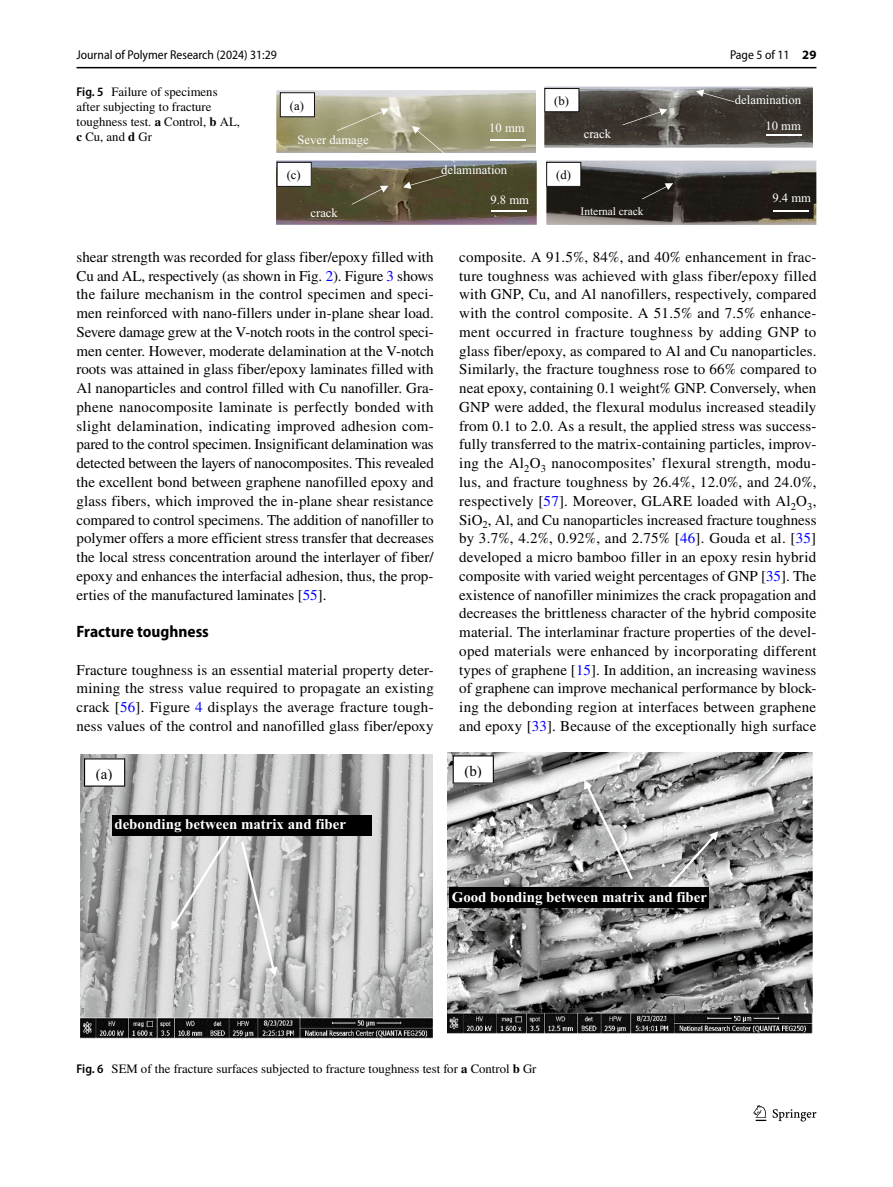
<style>
.page{position:relative;width:893px;height:1187px;background:#fff}
.page>*{position:absolute;margin:0;border:0;box-sizing:border-box;transform-origin:0 0}
.t1{font:700 semi-condensed 16.5px "Myriad Pro";color:#000}
.t2{font:15px/18.8px "STIX";letter-spacing:.005em;color:#000;text-align:justify}
.t3{font:14.85px "Times New Roman PS Bold MT3";color:#fff}
.t4{font:14.85px "Times New Roman PSMT4";color:#000}
.t5{font:12.75px/15px "STIX";color:#000}
.t6{font:semi-condensed 12.75px "Myriad Pro";color:#000}
.t7{font:12.6px "Times New Roman PSMT3";color:#fff}
.t8{font:12.6px "Times New Roman PSMT3";color:#000}
.t9{font:11.4px "Times New Roman PSMT3";color:#fff}
.s1{font-weight:700;font-stretch:normal}
.s2{font-family:"Myriad Pro";font-weight:600;font-stretch:semi-condensed}
.s3{font-weight:700}
.s4{color:#00f}
</style>
<div class="page">
<hr style="left:77px;top:67px;width:739px;height:1px;background:#000">
<svg style="left:753px;top:1105px;width:13px;height:15px"></svg>
<svg style="left:773px;top:1109px;width:43px;height:12px"></svg>
<img style="left:277px;top:90px;width:259px;height:63px">
<img style="left:276px;top:161px;width:260px;height:64px">
<img style="left:544px;top:87px;width:268px;height:60px">
<img style="left:546px;top:161px;width:270px;height:63px">
<svg style="left:280px;top:92px;width:35px;height:25px"></svg>
<svg style="left:544px;top:88px;width:35px;height:24px"></svg>
<svg style="left:277px;top:162px;width:35px;height:25px"></svg>
<svg style="left:546px;top:162px;width:35px;height:25px"></svg>
<svg style="left:642px;top:183px;width:31px;height:16px"></svg>
<svg style="left:622px;top:108px;width:45px;height:17px"></svg>
<svg style="left:337px;top:108px;width:52px;height:23px"></svg>
<svg style="left:352px;top:186px;width:36px;height:19px"></svg>
<svg style="left:403px;top:174px;width:44px;height:15px"></svg>
<svg style="left:412px;top:126px;width:43px;height:36px"></svg>
<svg style="left:696px;top:89px;width:38px;height:13px"></svg>
<hr style="left:490px;top:139px;width:36px;height:2px;background:#fff">
<hr style="left:491px;top:210px;width:36px;height:2px;background:#fff">
<hr style="left:766px;top:134px;width:36px;height:2px;background:#fff">
<hr style="left:773px;top:210px;width:36px;height:2px;background:#fff">
<svg style="left:432px;top:754px;width:380px;height:283px"></svg>
<img style="left:447px;top:752px;width:365px;height:280px">
<svg style="left:584px;top:779px;width:49px;height:100px;background:#9f9f9f"></svg>
<div style="left:450px;top:887px;width:259px;height:21px;background:#000"></div>
<svg style="left:668px;top:831px;width:50px;height:56px;background:#a2a2a2"></svg>
<img style="left:81px;top:754px;width:351px;height:283px">
<svg style="left:171px;top:835px;width:61px;height:95px;background:#c9c9c9"></svg>
<div style="left:112px;top:815px;width:260px;height:20px;background:#000"></div>
<svg style="left:241px;top:841px;width:36px;height:135px;background:#bfbfbf"></svg>
<svg style="left:453px;top:755px;width:41px;height:28px"></svg>
<svg style="left:84px;top:758px;width:41px;height:28px"></svg>
<p class="t6" style="left:77px;top:48px;width:202px">Journal of Polymer Research (2024) 31:29</p>
<p class="t6" style="left:730px;top:48px;width:88px">Page 5 of 11 <span class="s1">29</span></p>
<p class="t5" style="left:77px;top:85px;width:165px"><span class="s2">Fig. 5</span> Failure of specimens after subjecting to fracture toughness test. <span class="s3">a</span> Control, <span class="s3">b</span> AL, <span class="s3">c</span> Cu, and <span class="s3">d</span> Gr</p>
<p class="t8" style="left:290px;top:101px;width:16px">(a)</p>
<p class="t8" style="left:554px;top:97px;width:16px">(b)</p>
<p class="t7" style="left:297px;top:136px;width:73px">Sever damage</p>
<p class="t7" style="left:489px;top:123px;width:37px">10 mm</p>
<p class="t7" style="left:441px;top:165px;width:68px">delamination</p>
<p class="t8" style="left:287px;top:170px;width:16px">(c)</p>
<p class="t8" style="left:556px;top:170px;width:16px">(d)</p>
<p class="t7" style="left:310px;top:209px;width:29px">crack</p>
<p class="t7" style="left:490px;top:195px;width:40px">9.8 mm</p>
<p class="t7" style="left:584px;top:129px;width:29px">crack</p>
<p class="t9" style="left:581px;top:207px;width:64px">Internal crack</p>
<p class="t7" style="left:735px;top:96px;width:68px">delamination</p>
<p class="t7" style="left:765px;top:121px;width:37px">10 mm</p>
<p class="t7" style="left:772px;top:193px;width:40px">9.4 mm</p>
<p class="t2" style="left:77px;top:248px;width:359px">shear strength was recorded for glass fiber/epoxy filled with Cu and AL, respectively (as shown in Fig. <span class="s4">2</span>). Figure <span class="s4">3</span> shows the failure mechanism in the control specimen and speci&shy;men reinforced with nano-fillers under in-plane shear load.<br>Severe damage grew at the V-notch roots in the control speci&shy;men center. However, moderate delamination at the V-notch roots was attained in glass fiber/epoxy laminates filled with Al nanoparticles and control filled with Cu nanofiller. Gra&shy;phene nanocomposite laminate is perfectly bonded with slight delamination, indicating improved adhesion com&shy;pared to the control specimen. Insignificant delamination was detected between the layers of nanocomposites. This revealed the excellent bond between graphene nanofilled epoxy and glass fibers, which improved the in-plane shear resistance compared to control specimens. The addition of nanofiller to polymer offers a more efficient stress transfer that decreases the local stress concentration around the interlayer of fiber/ epoxy and enhances the interfacial adhesion, thus, the prop&shy;erties of the manufactured laminates [<span class="s4">55</span>].</p>
<p class="t1" style="left:77px;top:622px;width:134px">Fracture toughness</p>
<p class="t2" style="left:77px;top:661px;width:359px">Fracture toughness is an essential material property deter&shy;mining the stress value required to propagate an existing crack [<span class="s4">56</span>]. Figure <span class="s4">4</span> displays the average fracture tough&shy;ness values of the control and nanofilled glass fiber/epoxy</p>
<p class="t4" style="left:96px;top:768px;width:18px">(a)</p>
<p class="t3" style="left:114px;top:813px;width:233px">debonding between matrix and fiber</p>
<p class="t2" style="left:459px;top:248px;width:359px">composite. A 91.5%, 84%, and 40% enhancement in frac&shy;ture toughness was achieved with glass fiber/epoxy filled with GNP, Cu, and Al nanofillers, respectively, compared with the control composite. A 51.5% and 7.5% enhance&shy;ment occurred in fracture toughness by adding GNP to glass fiber/epoxy, as compared to Al and Cu nanoparticles.<br>Similarly, the fracture toughness rose to 66% compared to neat epoxy, containing 0.1 weight% GNP. Conversely, when GNP were added, the flexural modulus increased steadily from 0.1 to 2.0. As a result, the applied stress was success&shy;fully transferred to the matrix-containing particles, improv&shy;ing the Al<sub>2</sub>O<sub>3</sub> nanocomposites’ flexural strength, modu&shy;lus, and fracture toughness by 26.4%, 12.0%, and 24.0%, respectively [<span class="s4">57</span>]. Moreover, GLARE loaded with Al<sub>2</sub>O<sub>3</sub>, SiO<sub>2</sub>, Al, and Cu nanoparticles increased fracture toughness by 3.7%, 4.2%, 0.92%, and 2.75% [<span class="s4">46</span>]. Gouda et al. [<span class="s4">35</span>] developed a micro bamboo filler in an epoxy resin hybrid composite with varied weight percentages of GNP [<span class="s4">35</span>]. The existence of nanofiller minimizes the crack propagation and decreases the brittleness character of the hybrid composite material. The interlaminar fracture properties of the devel&shy;oped materials were enhanced by incorporating different types of graphene [<span class="s4">15</span>]. In addition, an increasing waviness of graphene can improve mechanical performance by block&shy;ing the debonding region at interfaces between graphene and epoxy [<span class="s4">33</span>]. Because of the exceptionally high surface</p>
<p class="t4" style="left:464px;top:765px;width:19px">(b)</p>
<p class="t3" style="left:452px;top:885px;width:257px">Good bonding between matrix and fiber</p>
<p class="t5" style="left:77px;top:1062px;width:461px"><span class="s2">Fig. 6</span> SEM of the fracture surfaces subjected to fracture toughness test for <span class="s3">a</span> Control <span class="s3">b</span> Gr</p>
</div>
